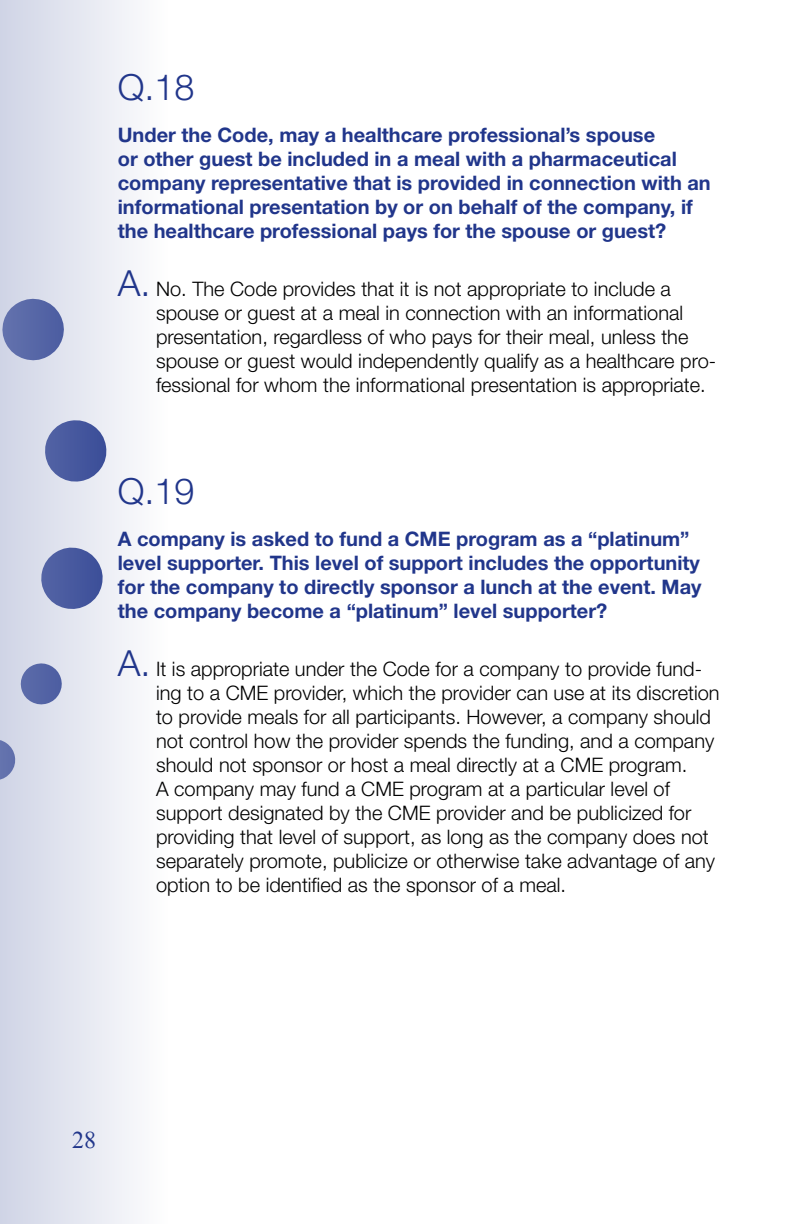
<style>
.page{position:relative;width:792px;height:1224px;background:#fff}
.page>*{position:absolute;margin:0;border:0;box-sizing:border-box;transform-origin:0 0}
.t1{font:300 36px "Helvetica Neue";color:#21368b}
.t2{font:24px "Times New Roman";color:#21368b}
.t3{font:300 20px/24px "Helvetica Neue";color:#000}
.t4{font:700 20px/24px "Helvetica Neue";color:#21368b}
.s1{font-size:36px;color:#21368b}
</style>
<div class="page">
<svg style="left:0;top:0;width:133px;height:1224px"></svg>
<h1 class="t1" style="left:118px;top:66px;width:78px">Q.18</h1>
<p class="t4" style="left:118px;top:123px;width:594px">Under the Code, may a healthcare professional’s spouse<br>or other guest be included in a meal with a pharmaceutical company representative that is provided in connection with an informational presentation by or on behalf of the company, if the healthcare professional pays for the spouse or guest?</p>
<p class="t3" style="left:156px;top:277px;width:562px;text-indent:-38px"><span class="s1">A.</span> No. The Code provides that it is not appropriate to include a spouse or guest at a meal in connection with an informational presentation, regardless of who pays for their meal, unless the spouse or guest would independently qualify as a healthcare pro&shy;fessional for whom the informational presentation is appropriate.</p>
<h1 class="t1" style="left:118px;top:470px;width:78px">Q.19</h1>
<p class="t4" style="left:118px;top:527px;width:585px">A company is asked to fund a CME program as a “platinum” level supporter. This level of support includes the opportunity for the company to directly sponsor a lunch at the event. May the company become a “platinum” level supporter?</p>
<p class="t3" style="left:156px;top:657px;width:565px;text-indent:-38px"><span class="s1">A.</span> It is appropriate under the Code for a company to provide fund&shy;ing to a CME provider, which the provider can use at its discretion to provide meals for all participants. However, a company should not control how the provider spends the funding, and a company should not sponsor or host a meal directly at a CME program.<br>A company may fund a CME program at a particular level of support designated by the CME provider and be publicized for providing that level of support, as long as the company does not separately promote, publicize or otherwise take advantage of any option to be identified as the sponsor of a meal.</p>
<p class="t2" style="left:72px;top:1124px;width:25px">28</p>
</div>
